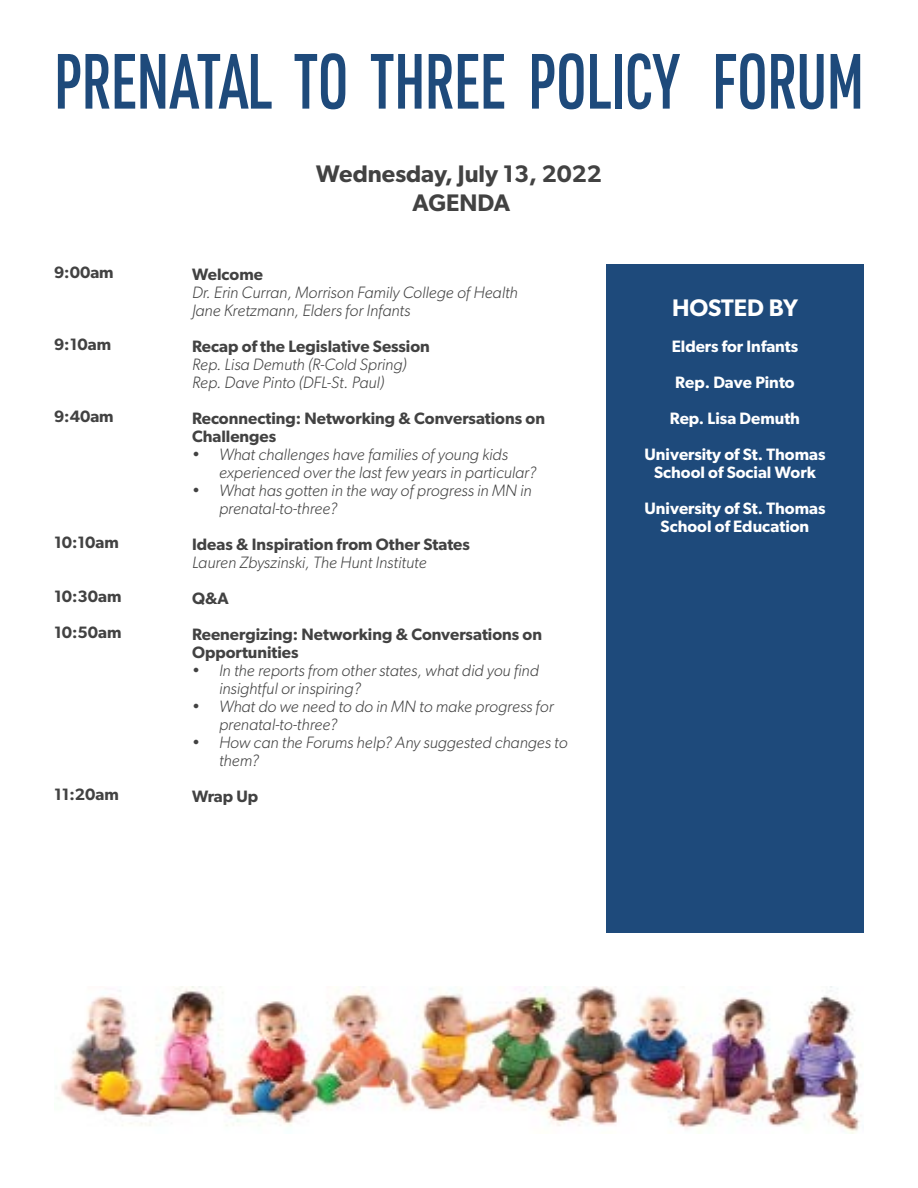
<style>
.page{position:relative;width:918px;height:1188px;background:#fff}
.page>*{position:absolute;margin:0;border:0;box-sizing:border-box;transform-origin:0 0}
.t1{font:600 76.5px "URWDIN Cond";letter-spacing:-.01em;color:#1e4a7b;scale:.82 1}
.t2{font:600 24px/28.8px "Gibson";color:#424242;text-align:center}
.t3{font:600 24px "Gibson";color:#fff}
.t4{font:italic 300 16.5px/18px "Gibson";color:#424242}
.t5{font:600 16.5px/36px "Gibson";color:#424242}
.t6{font:600 16.5px/36px "Gibson";color:#fff;text-align:center}
</style>
<div class="page">
<img style="left:58px;top:987px;width:804px;height:147px">
<div style="left:606px;top:265px;width:258px;height:668px;background:#1e4a7b"></div>
<h1 class="t1" style="left:54px;top:30px;width:989px">PRENATAL TO THREE POLICY FORUM</h1>
<p class="t5" style="left:54px;top:254px;width:61px">9:00am</p>
<p class="t5" style="left:54px;top:326px;width:59px">9:10am</p>
<p class="t5" style="left:54px;top:398px;width:61px">9:40am</p>
<p class="t5" style="left:54px;top:524px;width:66px">10:10am</p>
<p class="t5" style="left:54px;top:578px;width:69px">10:30am<br>10:50am</p>
<p class="t5" style="left:54px;top:776px;width:66px">11:20am</p>
<h2 class="t2" style="left:316px;top:159px;width:287px">Wednesday, July 13, 2022<br>AGENDA</h2>
<p class="t5" style="left:192px;top:256px;width:72px">Welcome</p>
<p class="t4" style="left:192px;top:283px;width:327px">Dr. Erin Curran, Morrison Family College of Health<br>Jane Kretzmann, Elders for Infants</p>
<p class="t5" style="left:192px;top:328px;width:239px">Recap of the Legislative Session</p>
<p class="t4" style="left:192px;top:355px;width:216px">Rep. Lisa Demuth (R-Cold Spring)<br>Rep. Dave Pinto (DFL-St. Paul)</p>
<p class="t5" style="left:192px;top:409px;width:355px;line-height:18px">Reconnecting: Networking &amp; Conversations on<br>Challenges</p>
<p class="t4" style="left:219px;top:445px;width:319px;text-indent:-27px">• What challenges have families of young kids experienced over the last few years in particular?</p>
<p class="t4" style="left:219px;top:481px;width:314px;text-indent:-27px">• What has gotten in the way of progress in MN in prenatal-to-three?</p>
<p class="t5" style="left:192px;top:526px;width:279px">Ideas &amp; Inspiration from Other States</p>
<p class="t4" style="left:192px;top:553px;width:236px">Lauren Zbyszinski, The Hunt Institute</p>
<p class="t5" style="left:192px;top:580px;width:352px">Q&amp;A<br>Reenergizing: Networking &amp; Conversations on</p>
<p class="t5" style="left:192px;top:634px;width:108px">Opportunities</p>
<p class="t4" style="left:219px;top:661px;width:321px;text-indent:-27px">• In the reports from other states, what did you find insightful or inspiring?</p>
<p class="t4" style="left:219px;top:697px;width:336px;text-indent:-27px">• What do we need to do in MN to make progress for prenatal-to-three?</p>
<p class="t4" style="left:219px;top:733px;width:350px;text-indent:-27px">• How can the Forums help? Any suggested changes to them?</p>
<p class="t5" style="left:192px;top:778px;width:68px">Wrap Up</p>
<h2 class="t3" style="left:672px;top:294px;width:127px">HOSTED BY</h2>
<p class="t6" style="left:644px;top:328px;width:183px">Elders for Infants<br>Rep. Dave Pinto<br>Rep. Lisa Demuth<br>University of St. Thomas</p>
<p class="t6" style="left:644px;top:454px;width:183px">School of Social Work<br>University of St. Thomas</p>
<p class="t6" style="left:661px;top:508px;width:150px">School of Education</p>
</div>
